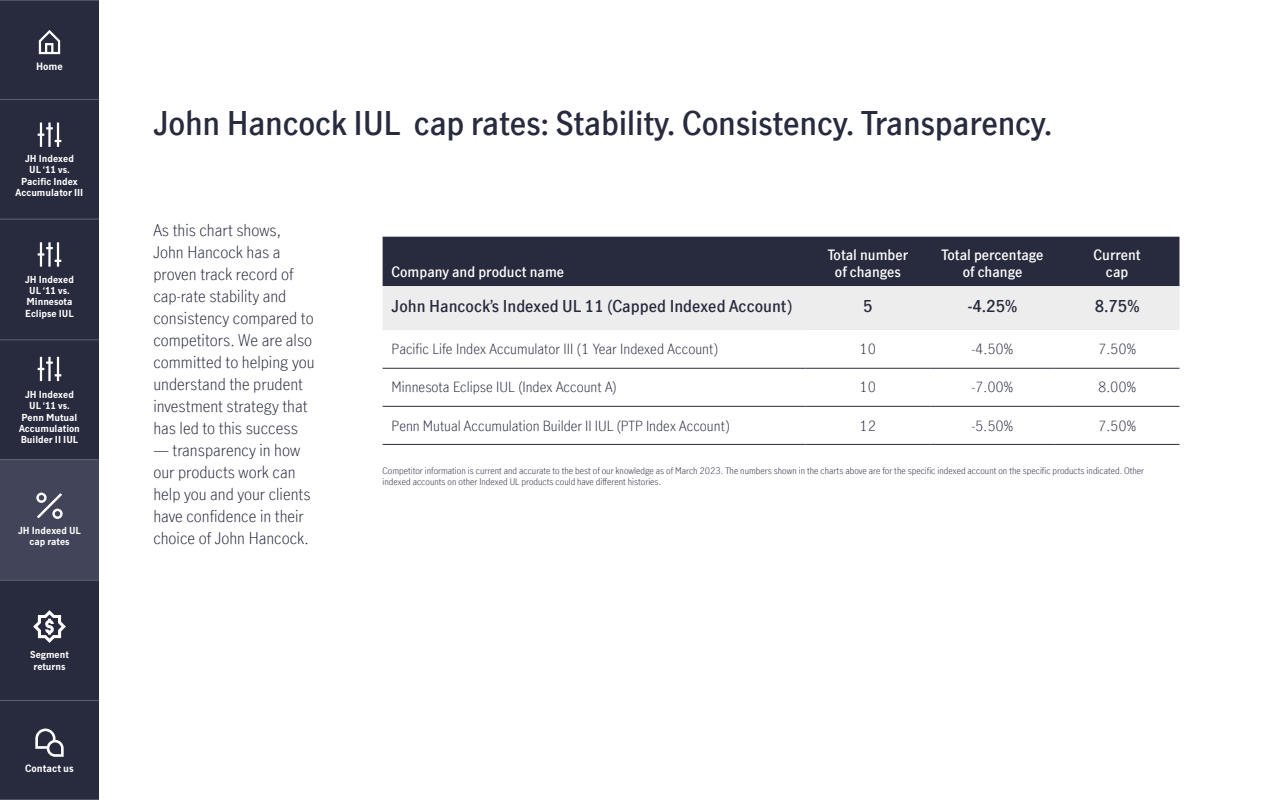
<style>
.page{position:relative;width:1280px;height:800px;background:#fff}
.page>*{position:absolute;margin:0;border:0;box-sizing:border-box;transform-origin:0 0}
.t1{font:600 32px "Manulife JH Sans Optimized";letter-spacing:-.01em;color:#282b3e}
.t2{font:300 16px/22px "Manulife JH Sans Optimized";color:#282b3e}
.t3{font:600 16px "Manulife JH Sans Optimized";color:#282b3e}
.t4{font:300 14px "Manulife JH Sans Optimized";color:#282b3e}
.t5{font:600 14px/16.8px "Manulife JH Sans Optimized";color:#fff;text-align:center}
.t6{font:700 9.9px "Manulife JH Sans Optimized";color:#fff}
.t7{font:700 9.4px/11.3px "Manulife JH Sans Optimized";color:#fff;text-align:center}
.t8{font:300 9px/10.8px "Manulife JH Sans Optimized";color:#282b3e}
</style>
<div class="page">
<div style="left:0;top:0;width:99px;height:800px;background:#282b3e"></div>
<svg style="left:383px;top:237px;width:796px;height:93px;background:#858690"></svg>
<svg style="left:806px;top:367px;width:373px;height:77px"></svg>
<hr style="left:383px;top:368px;width:423px;height:1px;background:#282b3e">
<hr style="left:383px;top:406px;width:423px;height:1px;background:#282b3e">
<hr style="left:383px;top:444px;width:423px;height:1px;background:#282b3e">
<hr style="left:806px;top:368px;width:124px;height:1px;background:#282b3e">
<hr style="left:930px;top:368px;width:125px;height:1px;background:#282b3e">
<hr style="left:806px;top:406px;width:124px;height:1px;background:#282b3e">
<hr style="left:930px;top:406px;width:125px;height:1px;background:#282b3e">
<hr style="left:806px;top:444px;width:124px;height:1px;background:#282b3e">
<hr style="left:930px;top:444px;width:125px;height:1px;background:#282b3e">
<hr style="left:1055px;top:368px;width:124px;height:1px;background:#282b3e">
<hr style="left:1055px;top:406px;width:124px;height:1px;background:#282b3e">
<hr style="left:1055px;top:444px;width:124px;height:1px;background:#282b3e">
<div style="left:0;top:459px;width:99px;height:121px;background:#424559"></div>
<hr style="left:0;top:99px;width:99px;height:1px;background:#5e6073">
<hr style="left:0;top:219px;width:99px;height:1px;background:#5e6073">
<hr style="left:0;top:0;width:99px;height:1px;background:#5e6073">
<hr style="left:0;top:340px;width:99px;height:1px;background:#5e6073">
<hr style="left:0;top:580px;width:99px;height:1px;background:#5e6073">
<hr style="left:0;top:700px;width:99px;height:1px;background:#5e6073">
<hr style="left:0;top:799px;width:99px;height:1px;background:#5e6073">
<svg style="left:39px;top:30px;width:21px;height:24px"></svg>
<hr style="left:0;top:459px;width:99px;height:1px;background:#5e6073">
<svg style="left:35px;top:729px;width:29px;height:28px"></svg>
<svg style="left:38px;top:357px;width:23px;height:24px"></svg>
<svg style="left:38px;top:242px;width:23px;height:25px"></svg>
<svg style="left:38px;top:123px;width:23px;height:24px"></svg>
<svg style="left:36px;top:493px;width:27px;height:26px"></svg>
<svg style="left:33px;top:610px;width:33px;height:33px"></svg>
<p class="t6" style="left:36px;top:59px;width:28px">Home</p>
<p class="t7" style="left:16px;top:152px;width:69px">JH Indexed<br>UL ‘11 vs.<br>Pacific Index<br>Accumulator III</p>
<p class="t7" style="left:25px;top:273px;width:50px">JH Indexed<br>UL ‘11 vs.<br>Minnesota<br>Eclipse IUL</p>
<p class="t7" style="left:19px;top:388px;width:62px">JH Indexed<br>UL ‘11 vs.<br>Penn Mutual<br>Accumulation<br>Builder II IUL</p>
<p class="t7" style="left:18px;top:524px;width:64px">JH Indexed UL cap rates</p>
<p class="t7" style="left:30px;top:649px;width:40px">Segment returns</p>
<p class="t6" style="left:25px;top:761px;width:50px">Contact us</p>
<h1 class="t1" style="left:153px;top:101px;width:901px">John Hancock IUL cap rates: Stability. Consistency. Transparency.</h1>
<p class="t2" style="left:153px;top:218px;width:163px">As this chart shows,<br>John Hancock has a proven track record of cap-rate stability and consistency compared to competitors. We are also committed to helping you understand the prudent investment strategy that has led to this success</p>
<p class="t2" style="left:153px;top:438px;width:159px">— transparency in how our products work can help you and your clients have confidence in their choice of John Hancock.</p>
<p class="t5" style="left:392px;top:263px;width:174px">Company and product name</p>
<p class="t5" style="left:828px;top:246px;width:82px">Total number of changes</p>
<p class="t5" style="left:942px;top:246px;width:103px">Total percentage of change</p>
<p class="t5" style="left:1094px;top:246px;width:49px">Current cap</p>
<p class="t3" style="left:392px;top:295px;width:402px">John Hancock’s Indexed UL 11 (Capped Indexed Account)</p>
<p class="t3" style="left:863px;top:295px;width:11px">5</p>
<p class="t3" style="left:968px;top:295px;width:51px">-4.25%</p>
<p class="t3" style="left:1095px;top:295px;width:46px">8.75%</p>
<p class="t4" style="left:392px;top:340px;width:328px">Pacific Life Index Accumulator III (1 Year Indexed Account)</p>
<p class="t4" style="left:860px;top:340px;width:18px">10</p>
<p class="t4" style="left:972px;top:340px;width:43px">-4.50%</p>
<p class="t4" style="left:1098px;top:340px;width:39px">7.50%</p>
<p class="t4" style="left:392px;top:378px;width:227px">Minnesota Eclipse IUL (Index Account A)</p>
<p class="t4" style="left:860px;top:378px;width:18px">10</p>
<p class="t4" style="left:972px;top:378px;width:43px">-7.00%</p>
<p class="t4" style="left:1098px;top:378px;width:39px">8.00%</p>
<p class="t4" style="left:392px;top:416px;width:340px">Penn Mutual Accumulation Builder II IUL (PTP Index Account)</p>
<p class="t4" style="left:860px;top:416px;width:18px">12</p>
<p class="t4" style="left:972px;top:416px;width:43px">-5.50%</p>
<p class="t4" style="left:1098px;top:416px;width:39px">7.50%</p>
<p class="t8" style="left:383px;top:465px;width:763px">Competitor information is current and accurate to the best of our knowledge as of March 2023. The numbers shown in the charts above are for the specific indexed account on the specific products indicated. Other indexed accounts on other Indexed UL products could have different histories.</p>
</div>
